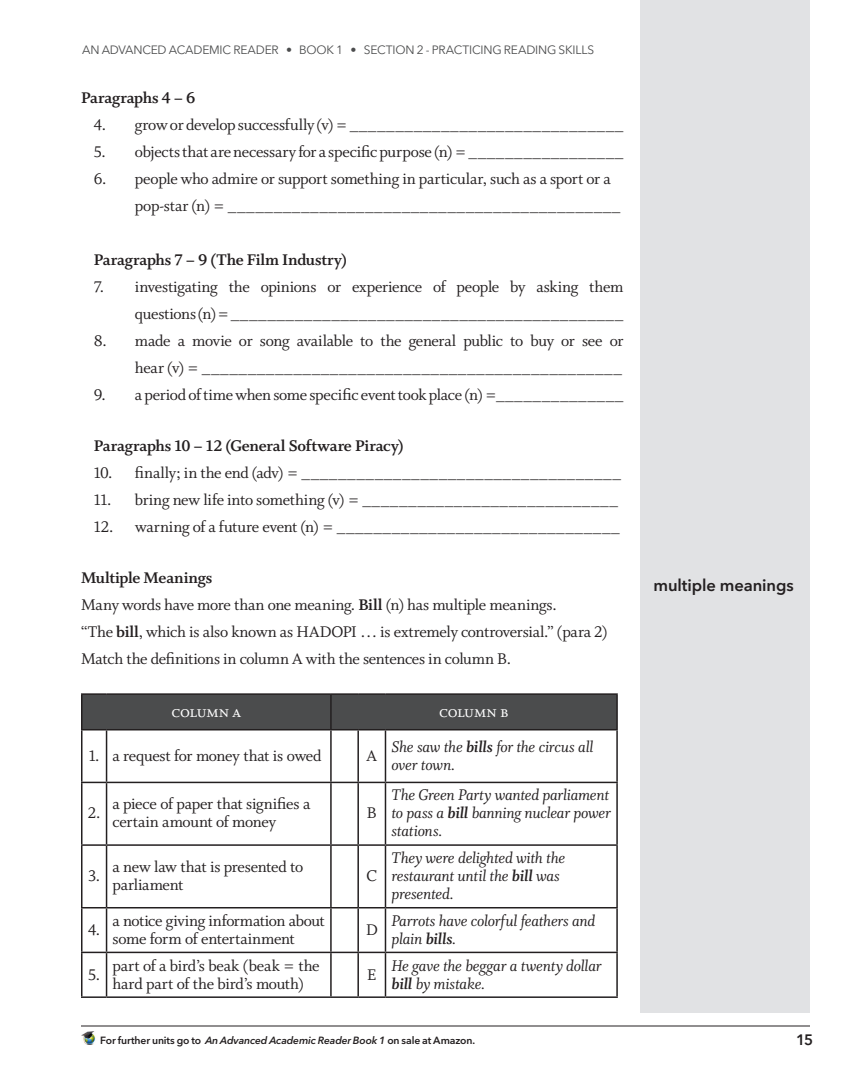
<style>
.page{position:relative;width:864px;height:1080px;background:#fff}
.page>*{position:absolute;margin:0;border:0;box-sizing:border-box;transform-origin:0 0}
.t1{font:18px "Whitman Small Caps LF";letter-spacing:-.02em;color:#fff}
.t2{font:17.25px/27px "Whitman Roman LF";letter-spacing:-.015em;color:#231f20}
.t3{font:17.25px/18px "Whitman Italic LF";letter-spacing:-.015em;color:#231f20}
.t4{font:17.25px "Whitman Bold LF";letter-spacing:-.015em;color:#231f20}
.t5{font:600 16.5px "Avenir Next LT Pro";letter-spacing:-.005em;color:#231f20}
.t6{font:600 15px "Avenir Next LT Pro";color:#231f20}
.t7{font:12px "Avenir Next LT Pro";letter-spacing:-.015em;color:#4b4c4d}
.t8{font:600 10.35px "Avenir Next LT Pro";letter-spacing:-.01em;color:#231f20}
.s1{font-family:"Whitman Bold LF"}
.s2{font-family:"Whitman Bold Italic LF"}
.s3{font-style:italic}
</style>
<div class="page">
<hr style="left:81px;top:1026px;width:729px;height:1px;background:#231f20">
<img style="left:81px;top:1032px;width:15px;height:13px">
<div style="left:641px;top:0;width:169px;height:1013px;background:#e1e2e4"></div>
<hr style="left:81px;top:693px;width:26px;height:2px;background:#231f20">
<hr style="left:107px;top:693px;width:224px;height:2px;background:#231f20">
<hr style="left:331px;top:693px;width:27px;height:2px;background:#231f20">
<hr style="left:358px;top:693px;width:27px;height:2px;background:#231f20">
<hr style="left:385px;top:693px;width:233px;height:2px;background:#231f20">
<hr style="left:616px;top:695px;width:2px;height:34px;background:#231f20">
<hr style="left:81px;top:730px;width:1px;height:52px;background:#231f20">
<hr style="left:106px;top:730px;width:1px;height:52px;background:#231f20">
<hr style="left:330px;top:730px;width:2px;height:52px;background:#231f20">
<div style="left:81px;top:694px;width:536px;height:36px;background:#4b4c4d"></div>
<hr style="left:357px;top:730px;width:2px;height:52px;background:#231f20">
<hr style="left:385px;top:729px;width:233px;height:1px;background:#231f20">
<hr style="left:385px;top:730px;width:1px;height:52px;background:#231f20">
<hr style="left:616px;top:730px;width:2px;height:52px;background:#231f20">
<svg style="left:81px;top:782px;width:26px;height:1px"></svg>
<hr style="left:81px;top:783px;width:1px;height:61px;background:#231f20">
<hr style="left:107px;top:782px;width:224px;height:1px;background:#231f20">
<hr style="left:106px;top:783px;width:1px;height:61px;background:#231f20">
<hr style="left:330px;top:783px;width:2px;height:61px;background:#231f20">
<svg style="left:331px;top:782px;width:54px;height:1px"></svg>
<hr style="left:357px;top:783px;width:2px;height:61px;background:#231f20">
<hr style="left:385px;top:782px;width:233px;height:1px;background:#231f20">
<hr style="left:385px;top:783px;width:1px;height:61px;background:#231f20">
<hr style="left:616px;top:783px;width:2px;height:61px;background:#231f20">
<hr style="left:81px;top:844px;width:26px;height:2px;background:#231f20">
<hr style="left:81px;top:846px;width:1px;height:61px;background:#231f20">
<hr style="left:107px;top:844px;width:224px;height:2px;background:#231f20">
<hr style="left:106px;top:846px;width:1px;height:61px;background:#231f20">
<hr style="left:331px;top:844px;width:27px;height:2px;background:#231f20">
<hr style="left:330px;top:846px;width:2px;height:61px;background:#231f20">
<hr style="left:358px;top:844px;width:27px;height:2px;background:#231f20">
<hr style="left:357px;top:846px;width:2px;height:61px;background:#231f20">
<hr style="left:385px;top:844px;width:233px;height:2px;background:#231f20">
<hr style="left:385px;top:846px;width:1px;height:61px;background:#231f20">
<hr style="left:616px;top:846px;width:2px;height:61px;background:#231f20">
<svg style="left:81px;top:907px;width:26px;height:1px"></svg>
<hr style="left:81px;top:908px;width:1px;height:44px;background:#231f20">
<hr style="left:107px;top:907px;width:224px;height:1px;background:#231f20">
<hr style="left:106px;top:908px;width:1px;height:44px;background:#231f20">
<hr style="left:330px;top:908px;width:2px;height:44px;background:#231f20">
<svg style="left:331px;top:907px;width:54px;height:1px"></svg>
<hr style="left:357px;top:908px;width:2px;height:44px;background:#231f20">
<hr style="left:385px;top:907px;width:233px;height:1px;background:#231f20">
<hr style="left:385px;top:908px;width:1px;height:44px;background:#231f20">
<hr style="left:616px;top:908px;width:2px;height:44px;background:#231f20">
<svg style="left:81px;top:952px;width:26px;height:1px"></svg>
<hr style="left:81px;top:953px;width:1px;height:43px;background:#231f20">
<hr style="left:107px;top:952px;width:224px;height:1px;background:#231f20">
<hr style="left:106px;top:953px;width:1px;height:43px;background:#231f20">
<hr style="left:330px;top:953px;width:2px;height:43px;background:#231f20">
<svg style="left:331px;top:952px;width:54px;height:1px"></svg>
<hr style="left:357px;top:953px;width:2px;height:43px;background:#231f20">
<hr style="left:385px;top:952px;width:233px;height:1px;background:#231f20">
<hr style="left:385px;top:953px;width:1px;height:43px;background:#231f20">
<hr style="left:616px;top:953px;width:2px;height:43px;background:#231f20">
<hr style="left:81px;top:996px;width:26px;height:2px;background:#231f20">
<hr style="left:107px;top:996px;width:224px;height:2px;background:#231f20">
<hr style="left:331px;top:996px;width:27px;height:2px;background:#231f20">
<hr style="left:358px;top:996px;width:27px;height:2px;background:#231f20">
<hr style="left:385px;top:996px;width:233px;height:2px;background:#231f20">
<p class="t7" style="left:82px;top:43px;width:514px">AN ADVANCED ACADEMIC READER • BOOK 1 • SECTION 2 - PRACTICING READING SKILLS</p>
<p class="t4" style="left:81px;top:88px;width:116px">Paragraphs 4 – 6</p>
<p class="t2" style="left:94px;top:112px;width:531px">4. grow or develop successfully (v) = ______________________________</p>
<p class="t2" style="left:94px;top:139px;width:531px">5. objects that are necessary for a specific purpose (n) = _________________</p>
<p class="t2" style="left:135px;top:166px;width:487px;text-indent:-41px">6. people who admire or support something in particular, such as a sport or a pop-star (n) = ___________________________________________</p>
<p class="t4" style="left:94px;top:250px;width:255px">Paragraphs 7 – 9 (The Film Industry)</p>
<p class="t2" style="left:94px;top:274px;width:531px;text-align:right">7. investigating the opinions or experience of people by asking them questions (n) = ___________________________________________</p>
<p class="t2" style="left:94px;top:328px;width:531px;text-align:right">8. made a movie or song available to the general public to buy or see or hear (v) = ______________________________________________</p>
<p class="t2" style="left:94px;top:382px;width:531px">9. a period of time when some specific event took place (n) =______________</p>
<p class="t4" style="left:94px;top:436px;width:312px">Paragraphs 10 – 12 (General Software Piracy)</p>
<p class="t2" style="left:94px;top:460px;width:529px">10. finally; in the end (adv) = ___________________________________</p>
<p class="t2" style="left:94px;top:487px;width:526px">11. bring new life into something (v) = ____________________________</p>
<p class="t2" style="left:94px;top:514px;width:528px">12. warning of a future event (n) = _______________________________</p>
<p class="t4" style="left:81px;top:568px;width:133px">Multiple Meanings</p>
<p class="t2" style="left:81px;top:592px;width:477px">Many words have more than one meaning. <span class="s1">Bill</span> (n) has multiple meanings.</p>
<p class="t2" style="left:81px;top:619px;width:528px">“The <span class="s1">bill</span>, which is also known as HADOPI … is extremely controversial.” (para 2)<br>Match the definitions in column A with the sentences in column B.</p>
<p class="t1" style="left:172px;top:701px;width:71px">column a</p>
<p class="t1" style="left:439px;top:701px;width:71px">column b</p>
<p class="t2" style="left:89px;top:742px;width:12px">1.</p>
<p class="t2" style="left:113px;top:742px;width:211px">a request for money that is owed</p>
<p class="t2" style="left:367px;top:742px;width:12px">A</p>
<p class="t3" style="left:391px;top:738px;width:203px">She saw the <span class="s2">bills</span> for the circus all over town.</p>
<p class="t2" style="left:88px;top:800px;width:14px">2.</p>
<p class="t2" style="left:113px;top:796px;width:199px;line-height:18px">a piece of paper that signifies a certain amount of money</p>
<p class="t2" style="left:367px;top:800px;width:11px">B</p>
<p class="t3" style="left:391px;top:787px;width:221px;text-align:justify">The Green Party wanted parliament to pass a <span class="s2">bill</span> banning nuclear power stations.</p>
<p class="t2" style="left:88px;top:863px;width:14px">3.</p>
<p class="t2" style="left:113px;top:858px;width:192px;line-height:18px">a new law that is presented to parliament</p>
<p class="t2" style="left:367px;top:863px;width:12px">C</p>
<p class="t3" style="left:391px;top:849px;width:175px">They were delighted with the restaurant until the <span class="s2">bill</span> was presented.</p>
<p class="t2" style="left:88px;top:916px;width:14px">4.</p>
<p class="t2" style="left:113px;top:912px;width:214px;line-height:18px">a notice giving information about some form of entertainment</p>
<p class="t2" style="left:366px;top:916px;width:13px">D</p>
<p class="t3" style="left:391px;top:912px;width:206px">Parrots have colorful feathers and plain <span class="s2">bills</span>.</p>
<p class="t2" style="left:88px;top:961px;width:14px">5.</p>
<p class="t2" style="left:113px;top:957px;width:209px;line-height:18px">part of a bird’s beak (beak = the hard part of the bird’s mouth)</p>
<p class="t2" style="left:367px;top:961px;width:11px">E</p>
<p class="t3" style="left:391px;top:957px;width:212px">He gave the beggar a twenty dollar <span class="s2">bill</span> by mistake.</p>
<p class="t5" style="left:653px;top:576px;width:142px">multiple meanings</p>
<p class="t8" style="left:100px;top:1034px;width:377px">For further units go to <span class="s3">An Advanced Academic Reader Book 1</span> on sale at Amazon.</p>
<p class="t6" style="left:796px;top:1030px;width:18px">15</p>
</div>
